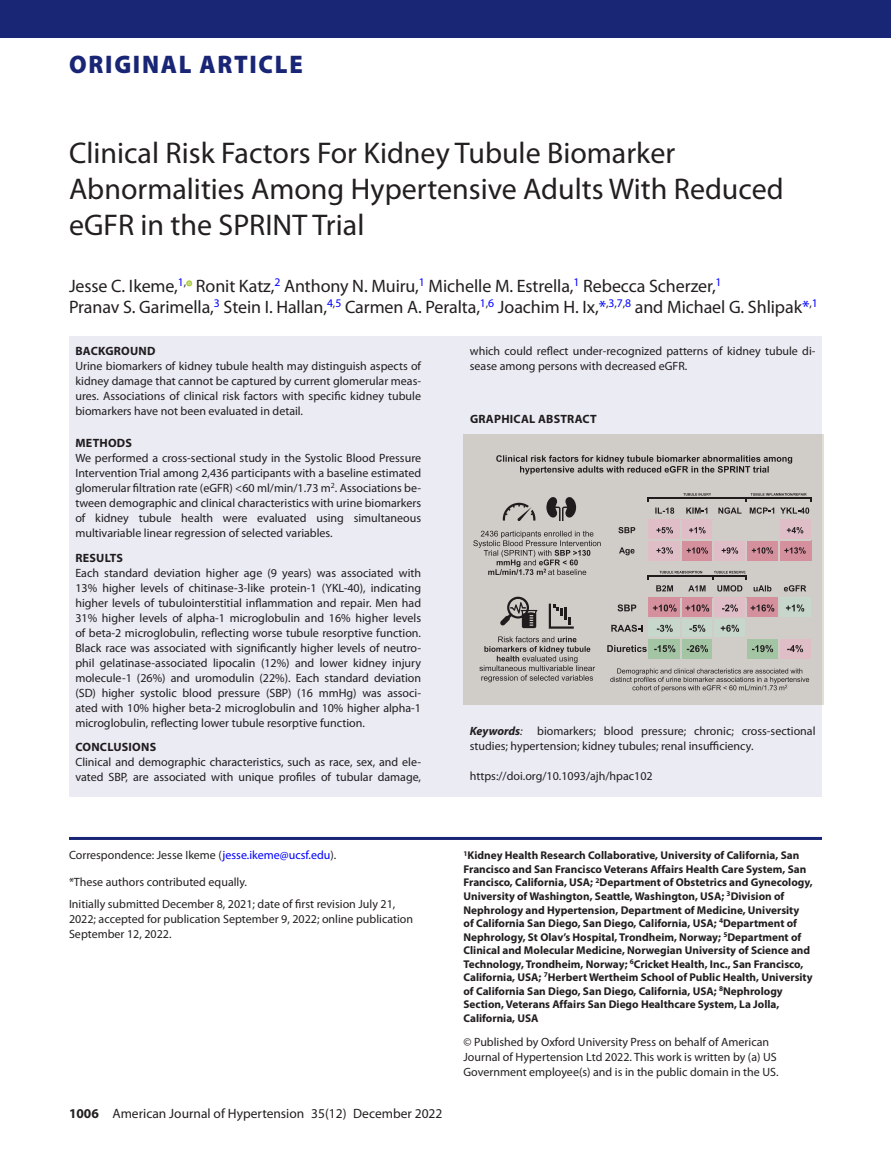
<style>
.page{position:relative;width:891px;height:1175px;background:#fff}
.page>*{position:absolute;margin:0;border:0;box-sizing:border-box;transform-origin:0 0}
.t1{font:30px/36px "Myriad Pro";color:#231f20}
.t2{font:900 25.5px "Myriad Pro";letter-spacing:.07em;color:#192575;scale:.95 1}
.t3{font:18px/21px "Myriad Pro";letter-spacing:-.005em;color:#231f20}
.t4{font:13.5px "Myriad Pro";color:#231f20}
.t5{font:12px/15px "Myriad Pro";color:#231f20}
.t6{font:700 12px "Myriad Pro";letter-spacing:.02em;color:#231f20}
.t7{font:700 11.25px/13.5px "Myriad Pro";color:#231f20}
.s1{color:#00f}
.s2{font-weight:700;font-style:italic}
.s3{font-style:italic}
.s4{font-weight:700}
</style>
<div class="page">
<div style="left:0;top:0;width:891px;height:38px;background:#192575"></div>
<hr style="left:69px;top:836px;width:753px;height:3px;background:#192575">
<svg style="left:186px;top:280px;width:6px;height:6px"></svg>
<svg style="left:69px;top:336px;width:753px;height:460px;background:#dfdde3"></svg>
<h2 class="t2" style="left:69px;top:50px;width:247px">ORIGINAL ARTICLE</h2>
<h1 class="t1" style="left:69px;top:135px;width:716px">Clinical Risk Factors For Kidney Tubule Biomarker<br>Abnormalities Among Hypertensive Adults With Reduced eGFR in the SPRINT Trial</h1>
<h3 class="t3" style="left:69px;top:275px;width:750px">Jesse C. Ikeme,<sup>1</sup><sup>,</sup> Ronit Katz,<sup>2</sup> Anthony N. Muiru,<sup>1</sup> Michelle M. Estrella,<sup>1</sup> Rebecca Scherzer,<sup>1<br></sup>Pranav S. Garimella,<sup>3</sup> Stein I. Hallan,<sup>4</sup><sup>,</sup><sup>5</sup> Carmen A. Peralta,<sup>1</sup><sup>,</sup><sup>6</sup> Joachim H. Ix,<span class="s1">*</span><sup>,</sup><sup>3</sup><sup>,</sup><sup>7</sup><sup>,</sup><sup>8</sup> and Michael G. Shlipak<span class="s1">*</span><sup>,</sup><sup>1</sup></h3>
<p class="t6" style="left:75px;top:343px;width:82px">BACKGROUND</p>
<p class="t5" style="left:75px;top:358px;width:347px;text-align:justify">Urine biomarkers of kidney tubule health may distinguish aspects of kidney damage that cannot be captured by current glomerular meas&shy;ures. Associations of clinical risk factors with specific kidney tubule biomarkers have not been evaluated in detail.</p>
<p class="t6" style="left:75px;top:435px;width:58px">METHODS</p>
<p class="t5" style="left:75px;top:450px;width:347px;text-align:justify">We performed a cross-sectional study in the Systolic Blood Pressure Intervention Trial among 2,436 participants with a baseline estimated glomerular filtration rate (eGFR) &lt;60 ml/min/1.73 m<sup>2</sup>. Associations be&shy;tween demographic and clinical characteristics with urine biomarkers of kidney tubule health were evaluated using simultaneous multivariable linear regression of selected variables.</p>
<p class="t6" style="left:75px;top:550px;width:49px">RESULTS</p>
<p class="t5" style="left:75px;top:565px;width:347px;text-align:justify">Each standard deviation higher age (9 years) was associated with 13% higher levels of chitinase-3-like protein-1 (YKL-40), indicating higher levels of tubulointerstitial inflammation and repair. Men had 31% higher levels of alpha-1 microglobulin and 16% higher levels of beta-2 microglobulin, reflecting worse tubule resorptive function.<br>Black race was associated with significantly higher levels of neutro&shy;phil gelatinase-associated lipocalin (12%) and lower kidney injury molecule-1 (26%) and uromodulin (22%). Each standard deviation (SD) higher systolic blood pressure (SBP) (16 mmHg) was associ&shy;ated with 10% higher beta-2 microglobulin and 10% higher alpha-1 microglobulin, reflecting lower tubule resorptive function.</p>
<p class="t6" style="left:75px;top:739px;width:82px">CONCLUSIONS</p>
<p class="t5" style="left:75px;top:754px;width:347px">Clinical and demographic characteristics, such as race, sex, and ele&shy;vated SBP, are associated with unique profiles of tubular damage,</p>
<p class="t5" style="left:470px;top:343px;width:347px">which could reflect under-recognized patterns of kidney tubule di&shy;sease among persons with decreased eGFR.</p>
<p class="t6" style="left:470px;top:411px;width:128px">GRAPHICAL ABSTRACT</p>
<p class="t5" style="left:470px;top:723px;width:347px"><span class="s2">Keywords</span><span class="s3">:</span> biomarkers; blood pressure; chronic; cross-sectional studies; hypertension; kidney tubules; renal insufficiency.</p>
<p class="t5" style="left:470px;top:768px;width:184px">https://doi.org/10.1093/ajh/hpac102</p>
<p class="t5" style="left:69px;top:847px;width:269px">Correspondence: Jesse Ikeme (<span class="s1">jesse.ikeme@ucsf.edu</span>).</p>
<p class="t5" style="left:69px;top:870px;width:328px;line-height:22.5px">*These authors contributed equally.<br>Initially submitted December 8, 2021; date of first revision July 21,</p>
<p class="t5" style="left:69px;top:911px;width:346px">2022; accepted for publication September 9, 2022; online publication<br>September 12, 2022.</p>
<p class="t4" style="left:69px;top:1105px;width:375px"><span class="s4">1006</span> American Journal of Hypertension 35(12) December 2022</p>
<p class="t7" style="left:463px;top:848px;width:351px"><sup>1</sup>Kidney Health Research Collaborative, University of California, San Francisco and San Francisco Veterans Affairs Health Care System, San Francisco, California, USA; <sup>2</sup>Department of Obstetrics and Gynecology, University of Washington, Seattle, Washington, USA; <sup>3</sup>Division of Nephrology and Hypertension, Department of Medicine, University<br>of California San Diego, San Diego, California, USA; <sup>4</sup>Department of Nephrology, St Olav’s Hospital, Trondheim, Norway; <sup>5</sup>Department of Clinical and Molecular Medicine, Norwegian University of Science and Technology, Trondheim, Norway; <sup>6</sup>Cricket Health, Inc., San Francisco, California, USA; <sup>7</sup>Herbert Wertheim School of Public Health, University of California San Diego, San Diego, California, USA; <sup>8</sup>Nephrology Section, Veterans Affairs San Diego Healthcare System, La Jolla, California, USA</p>
<p class="t5" style="left:463px;top:1034px;width:317px">© Published by Oxford University Press on behalf of American<br>Journal of Hypertension Ltd 2022. This work is written by (a) US<br>Government employee(s) and is in the public domain in the US.</p>
</div>
